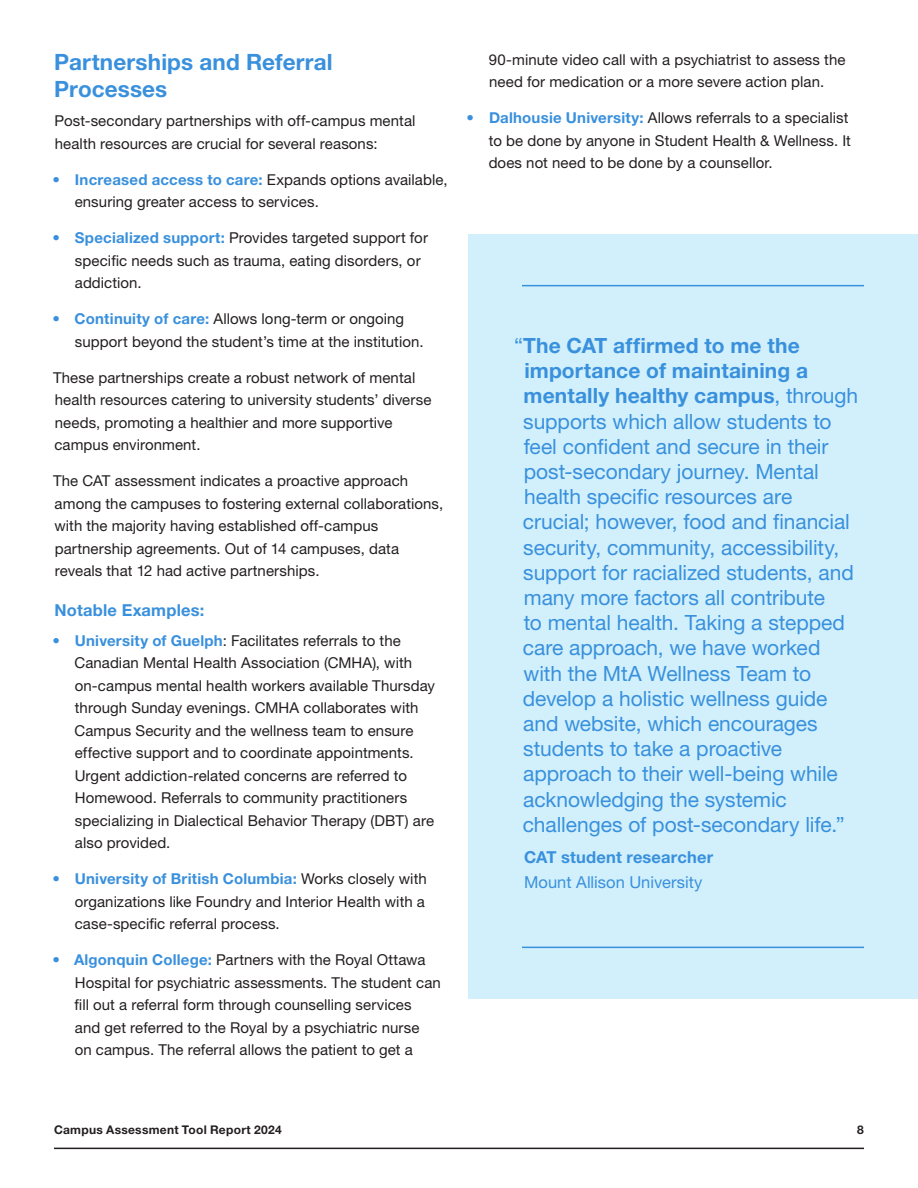
<style>
.page{position:relative;width:918px;height:1188px;background:#fff}
.page>*{position:absolute;margin:0;border:0;box-sizing:border-box;transform-origin:0 0}
.Header_2{font:700 22.5px/27px "Helvetica Neue LT Pro";letter-spacing:.005em;color:#3990dc}
.Body_1{font:21px/25.2px "Helvetica Neue LT Pro";letter-spacing:-.005em;color:#3990dc}
.Body_1-2{font:16.5px "Helvetica Neue LT Pro";color:#3990dc}
.Body_1-3{font:700 16.5px "Helvetica Neue LT Pro";letter-spacing:.01em;color:#3990dc}
.Header_3{font:700 16.5px "Helvetica Neue LT Pro";letter-spacing:.01em;color:#3990dc}
.Body_1-4{font:15px/22.5px "Helvetica Neue LT Pro";letter-spacing:.005em;color:#231f20}
.t1{font:700 12px "Helvetica Neue LT Pro";letter-spacing:.025em;color:#231f20}
.s1{font-weight:700;color:#3990dc}
.s2{font-weight:700}
</style>
<div class="page">
<hr style="left:54px;top:1148px;width:810px;height:1px;background:#231f20">
<div style="left:468px;top:234px;width:450px;height:765px;background:#d1f0fc"></div>
<hr style="left:522px;top:285px;width:342px;height:1px;background:#3990dc">
<hr style="left:522px;top:947px;width:342px;height:1px;background:#3990dc">
<p class="Header_2" style="left:54px;top:48px;width:280px">Partnerships and Referral<br>Processes</p>
<p class="Body_1-4" style="left:55px;top:110px;width:362px">Post-secondary partnerships with off-campus mental health resources are crucial for several reasons:</p>
<p class="Body_1-4" style="left:75px;top:168px;width:374px;text-indent:-22px"><span class="s1">• Increased access to care:</span> Expands options available, ensuring greater access to services.</p>
<p class="Body_1-4" style="left:75px;top:227px;width:355px;text-indent:-22px"><span class="s1">• Specialized support:</span> Provides targeted support for specific needs such as trauma, eating disorders, or addiction.</p>
<p class="Body_1-4" style="left:75px;top:308px;width:350px;text-indent:-22px"><span class="s1">• Continuity of care:</span> Allows long-term or ongoing support beyond the student’s time at the institution.</p>
<p class="Body_1-4" style="left:53px;top:366px;width:380px">These partnerships create a robust network of mental health resources catering to university students’ diverse needs, promoting a healthier and more supportive campus environment.</p>
<p class="Body_1-4" style="left:53px;top:470px;width:392px">The CAT assessment indicates a proactive approach among the campuses to fostering external collaborations, with the majority having established off-campus partnership agreements. Out of 14 campuses, data reveals that 12 had active partnerships.</p>
<p class="Header_3" style="left:55px;top:600px;width:151px">Notable Examples:</p>
<p class="Body_1-4" style="left:75px;top:629px;width:362px;text-indent:-22px"><span class="s1">• University of Guelph</span>: Facilitates referrals to the Canadian Mental Health Association (CMHA), with on-campus mental health workers available Thursday through Sunday evenings. CMHA collaborates with Campus Security and the wellness team to ensure effective support and to coordinate appointments.<br>Urgent addiction-related concerns are referred to Homewood. Referrals to community practitioners specializing in Dialectical Behavior Therapy (DBT) are also provided.</p>
<p class="Body_1-4" style="left:75px;top:867px;width:354px;text-indent:-22px"><span class="s1">• University of British Columbia:</span> Works closely with organizations like Foundry and Interior Health with a case-specific referral process.</p>
<p class="Body_1-4" style="left:75px;top:948px;width:368px;text-indent:-22px"><span class="s1">• Algonquin College:</span> Partners with the Royal Ottawa Hospital for psychiatric assessments. The student can fill out a referral form through counselling services and get referred to the Royal by a psychiatric nurse<br>on campus. The referral allows the patient to get a</p>
<p class="Body_1-4" style="left:489px;top:48px;width:358px">90-minute video call with a psychiatrist to assess the need for medication or a more severe action plan.</p>
<p class="Body_1-4" style="left:489px;top:106px;width:364px;text-indent:-22px"><span class="s1">• Dalhousie University:</span> Allows referrals to a specialist to be done by anyone in Student Health &amp; Wellness. It does not need to be done by a counsellor.</p>
<p class="Body_1" style="left:523px;top:333px;width:337px;text-indent:-8px">“<span class="s2">The CAT affirmed to me the importance of maintaining a mentally healthy campus</span>, through supports which allow students to feel confident and secure in their post-secondary journey. Mental health specific resources are crucial; however, food and financial security, community, accessibility, support for racialized students, and many more factors all contribute<br>to mental health. Taking a stepped care approach, we have worked with the MtA Wellness Team to develop a holistic wellness guide and website, which encourages students to take a proactive approach to their well-being while acknowledging the systemic challenges of post-secondary life.”</p>
<p class="Body_1-3" style="left:524px;top:847px;width:191px">CAT student researcher</p>
<p class="Body_1-2" style="left:524px;top:872px;width:180px">Mount Allison University</p>
<p class="t1" style="left:54px;top:1122px;width:229px">Campus Assessment Tool Report 2024</p>
<p class="t1" style="left:857px;top:1122px;width:8px">8</p>
</div>
